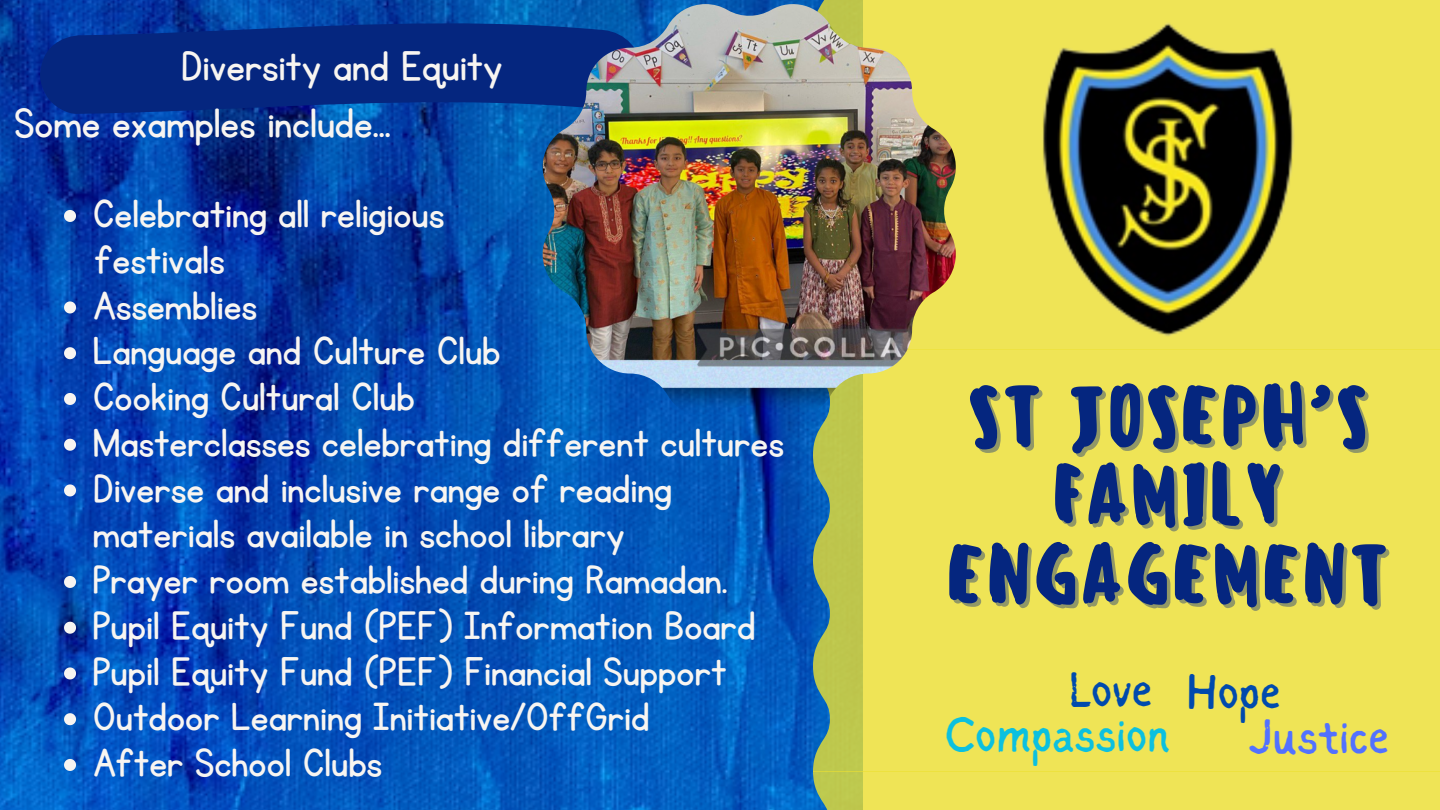
<style>
.page{position:relative;width:1440px;height:810px;background:#fff}
.page>*{position:absolute;margin:0;border:0;box-sizing:border-box;transform-origin:0 0}
.t1{font:500 80px/79.5px "Sensei";color:#05267f;text-align:center}
.t2{font:50px "Sigher";color:#0cc0df}
.t3{font:50px "Sigher";color:#004aad}
.t4{font:50px "Sigher";color:#5271ff}
.t5{font:48px "KG Primary Penmanship";color:#f8f5f1}
.t6{font:46px/45.8px "KG Primary Penmanship";color:#f8f5f1}
</style>
<div class="page">
<img style="left:0;top:0;width:813px;height:810px">
<div style="left:813px;top:350px;width:627px;height:421px;background:#efe456"></div>
<div style="left:813px;top:0;width:627px;height:350px;background:#efe456"></div>
<svg style="left:28px;top:0;width:628px;height:287px"></svg>
<svg style="left:813px;top:771px;width:627px;height:39px;fill:#efe456"></svg>
<img style="left:543px;top:4px;width:413px;height:413px">
<svg style="left:64px;top:210px;width:12px;height:12px"></svg>
<svg style="left:64px;top:301px;width:12px;height:12px"></svg>
<svg style="left:64px;top:347px;width:12px;height:12px"></svg>
<svg style="left:64px;top:393px;width:12px;height:12px"></svg>
<svg style="left:64px;top:439px;width:12px;height:12px"></svg>
<svg style="left:64px;top:484px;width:12px;height:12px"></svg>
<svg style="left:64px;top:576px;width:12px;height:12px"></svg>
<svg style="left:64px;top:622px;width:12px;height:12px"></svg>
<svg style="left:64px;top:667px;width:12px;height:12px"></svg>
<svg style="left:64px;top:713px;width:12px;height:12px"></svg>
<svg style="left:64px;top:759px;width:12px;height:12px"></svg>
<img style="left:1011px;top:4px;width:298px;height:346px">
<p class="t5" style="left:181px;top:43px;width:323px">Diversity and Equity</p>
<p class="t5" style="left:15px;top:100px;width:378px">Some examples include...</p>
<p class="t6" style="left:93px;top:192px;width:353px">Celebrating all religious</p>
<p class="t6" style="left:94px;top:238px;width:132px">festivals</p>
<p class="t6" style="left:93px;top:284px;width:166px">Assemblies</p>
<p class="t6" style="left:93px;top:330px;width:409px">Language and Culture Club</p>
<p class="t6" style="left:93px;top:375px;width:324px">Cooking Cultural Club</p>
<p class="t6" style="left:93px;top:421px;width:693px">Masterclasses celebrating different cultures</p>
<p class="t6" style="left:93px;top:467px;width:581px">Diverse and inclusive range of reading materials available in school library</p>
<p class="t6" style="left:93px;top:558px;width:636px">Prayer room established during Ramadan.</p>
<p class="t6" style="left:93px;top:604px;width:664px">Pupil Equity Fund (PEF) Information Board</p>
<p class="t6" style="left:93px;top:650px;width:635px">Pupil Equity Fund (PEF) Financial Support</p>
<p class="t6" style="left:93px;top:696px;width:558px">Outdoor Learning Initiative/OffGrid</p>
<p class="t6" style="left:93px;top:741px;width:291px">After School Clubs</p>
<p class="t1" style="left:945px;top:376px;width:446px">ST JOSEPH’S<br>FAMILY<br>ENGAGEMENT</p>
<p class="t3" style="left:1069px;top:670px;width:85px">Love</p>
<p class="t2" style="left:945px;top:714px;width:227px">Compassion</p>
<p class="t3" style="left:1186px;top:672px;width:96px">Hope</p>
<p class="t4" style="left:1249px;top:717px;width:141px">Justice</p>
</div>
